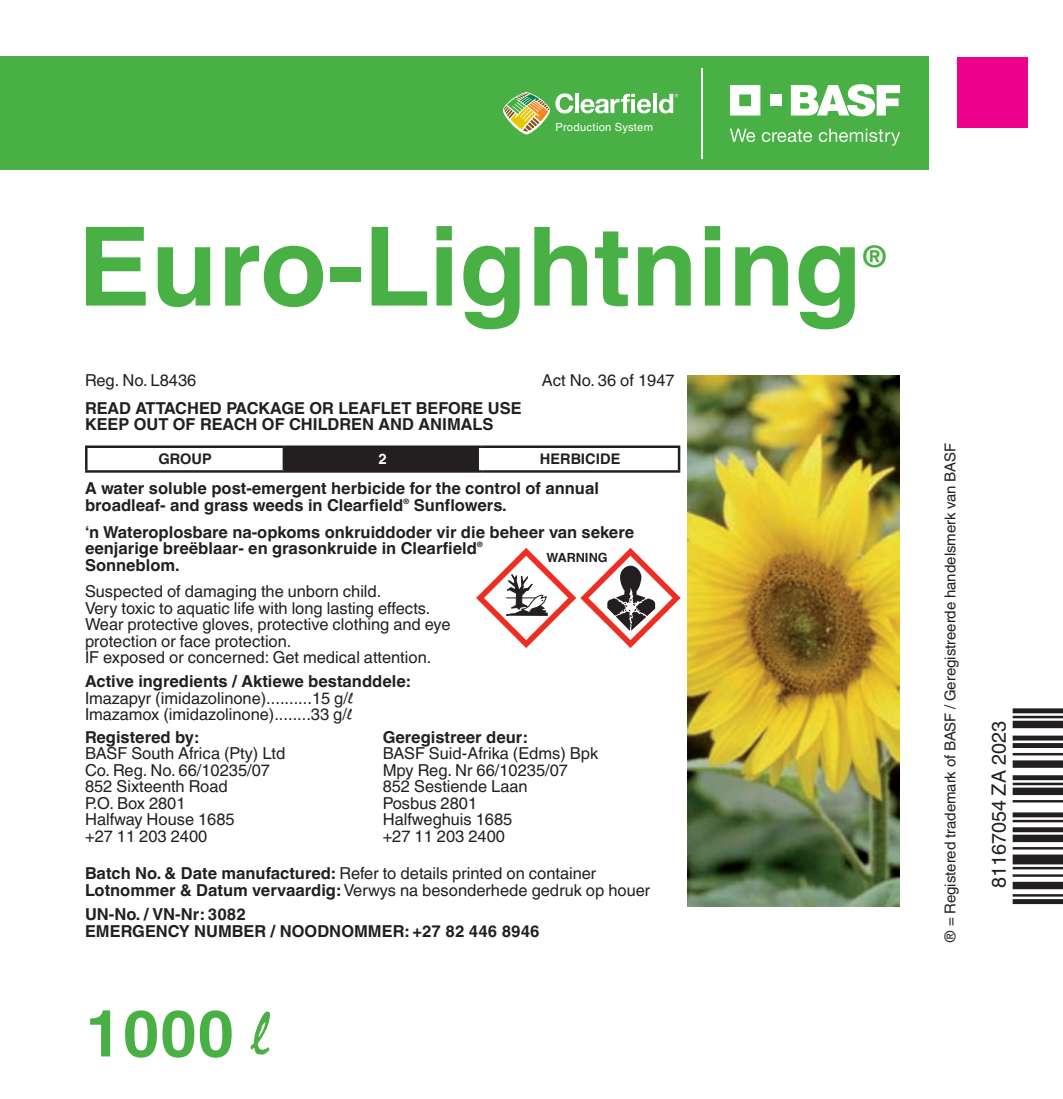
<style>
.page{position:relative;width:1063px;height:1099px;background:#fff}
.page>*{position:absolute;margin:0;border:0;box-sizing:border-box;transform-origin:0 0}
.t1{font:700 109.5px "Helvetica Linotype";color:#49b045}
.t2{font:700 64.75px "Helvetica Linotype";color:#49b045}
.t3{font:700 29.75px "Helvetica Linotype";color:#49b045}
.t4{font:19.75px "Helvetica Linotype";color:#231f20}
.t5{font:16.5px/16.5px "Helvetica Linotype";color:#231f20}
.t6{font:700 16.5px/16.5px "Helvetica Linotype";color:#231f20}
.t7{font:15px "Helvetica Linotype";color:#231f20}
.t8{font:700 14.5px "Helvetica Linotype";color:#231f20}
.t9{font:700 14.5px "Helvetica Linotype";color:#fff}
.t10{font:700 12.75px "Helvetica Linotype";color:#231f20}
.t11{font:11.25px "Helvetica Linotype";letter-spacing:.025em;color:#fff}
.t12{font:700 7.5px "Helvetica Linotype";color:#231f20}
.s1{font-weight:700}
.s2{font-family:"Mistral"}
.s3{font-family:"Mistral";font-weight:400}
</style>
<div class="page">
<img style="left:687px;top:376px;width:213px;height:530px">
<div style="left:284px;top:447px;width:197px;height:24px;background:#231f20"></div>
<hr style="left:85px;top:445px;width:199px;height:3px;background:#231f20">
<hr style="left:85px;top:448px;width:3px;height:22px;background:#231f20">
<hr style="left:85px;top:470px;width:199px;height:2px;background:#231f20">
<hr style="left:284px;top:445px;width:197px;height:3px;background:#231f20">
<hr style="left:283px;top:448px;width:2px;height:22px;background:#231f20">
<hr style="left:284px;top:470px;width:197px;height:2px;background:#231f20">
<hr style="left:481px;top:445px;width:199px;height:3px;background:#231f20">
<hr style="left:678px;top:448px;width:2px;height:22px;background:#231f20">
<hr style="left:481px;top:470px;width:199px;height:2px;background:#231f20">
<div style="left:479px;top:448px;width:5px;height:22px;background:#fff"></div>
<div style="left:957px;top:57px;width:71px;height:71px;background:#ed028c"></div>
<svg style="left:476px;top:548px;width:205px;height:100px"></svg>
<div style="left:0;top:57px;width:928px;height:113px;background:#49b045"></div>
<svg style="left:791px;top:84px;width:109px;height:32px"></svg>
<svg style="left:730px;top:85px;width:30px;height:31px"></svg>
<div style="left:770px;top:94px;width:11px;height:12px;background:#fff"></div>
<svg style="left:730px;top:129px;width:25px;height:13px"></svg>
<svg style="left:762px;top:129px;width:50px;height:13px"></svg>
<svg style="left:819px;top:129px;width:81px;height:17px"></svg>
<hr style="left:701px;top:68px;width:1px;height:91px;background:#fff">
<hr style="left:575px;top:94px;width:4px;height:19px;background:#fff">
<svg style="left:581px;top:94px;width:70px;height:19px"></svg>
<hr style="left:653px;top:94px;width:4px;height:19px;background:#fff">
<svg style="left:659px;top:94px;width:19px;height:19px"></svg>
<svg style="left:503px;top:92px;width:70px;height:42px"></svg>
<p class="t11" style="left:556px;top:121px;width:99px">Production System</p>
<h1 class="t1" style="left:78px;top:204px;width:786px">Euro-Lightning</h1>
<h3 class="t3" style="left:862px;top:239px;width:26px">®</h3>
<p class="t5" style="left:85px;top:372px;width:113px">Reg. No. L8436</p>
<p class="t5" style="left:542px;top:372px;width:134px">Act No. 36 of 1947</p>
<p class="t6" style="left:85px;top:399px;width:438px">READ ATTACHED PACKAGE OR LEAFLET BEFORE USE<br>KEEP OUT OF REACH OF CHILDREN AND ANIMALS</p>
<p class="t8" style="left:159px;top:451px;width:55px">GROUP</p>
<p class="t9" style="left:378px;top:451px;width:10px">2</p>
<p class="t8" style="left:540px;top:451px;width:82px">HERBICIDE</p>
<p class="t6" style="left:85px;top:480px;width:515px">A water soluble post-emergent herbicide for the control of annual broadleaf- and grass weeds in Clearfield</p>
<p class="t6" style="left:85px;top:491px;width:551px;line-height:26.8px;text-indent:329px">Sunflowers.<br>‘n Wateroplosbare na-opkoms onkruiddoder vir die beheer van sekere</p>
<p class="t6" style="left:85px;top:540px;width:393px">eenjarige breëblaar- en grasonkruide in Clearfield</p>
<p class="t12" style="left:477px;top:540px;width:8px">®</p>
<p class="t6" style="left:85px;top:556px;width:96px">Sonneblom.</p>
<p class="t5" style="left:85px;top:583px;width:367px">Suspected of damaging the unborn child.<br>Very toxic to aquatic life with long lasting effects.<br>Wear protective gloves, protective clothing and eye protection or face protection.<br>IF exposed or concerned: Get medical attention.</p>
<p class="t5" style="left:85px;top:673px;width:327px"><span class="s1">Active ingredients / Aktiewe bestanddele:<br></span>Imazapyr (imidazolinone)..........15 g/<span class="s2">l<br></span>Imazamox (imidazolinone)........33 g/<span class="s2">l</span></p>
<p class="t6" style="left:85px;top:729px;width:115px">Registered by:</p>
<p class="t5" style="left:85px;top:745px;width:202px">BASF South Africa (Pty) Ltd<br>Co. Reg. No. 66/10235/07<br>852 Sixteenth Road<br>P.O. Box 2801<br>Halfway House 1685<br>+27 11 203 2400</p>
<p class="t12" style="left:403px;top:497px;width:8px">®</p>
<p class="t10" style="left:547px;top:550px;width:63px">WARNING</p>
<p class="t6" style="left:383px;top:729px;width:146px">Geregistreer deur:</p>
<p class="t5" style="left:383px;top:745px;width:217px">BASF Suid-Afrika (Edms) Bpk<br>Mpy Reg. Nr 66/10235/07<br>852 Sestiende Laan<br>Posbus 2801<br>Halfweghuis 1685<br>+27 11 203 2400</p>
<p class="t5" style="left:85px;top:865px;width:567px"><span class="s1">Batch No. &amp; Date manufactured:</span> Refer to details printed on container<br><span class="s1">Lotnommer &amp; Datum vervaardig:</span> Verwys na besonderhede gedruk op houer</p>
<p class="t6" style="left:85px;top:906px;width:456px">UN-No. / VN-Nr: 3082<br>EMERGENCY NUMBER / NOODNOMMER: +27 82 446 8946</p>
<h2 class="t2" style="left:85px;top:996px;width:186px">1000 <span class="s3">l</span></h2>
<p class="t7" style="left:941px;top:943px;width:501px;rotate:-90deg">® = Registered trademark of BASF / Geregistreerde handelsmerk van BASF</p>
<p class="t4" style="left:987px;top:888px;width:168px;rotate:-90deg">81167054 ZA 2023</p>
</div>
